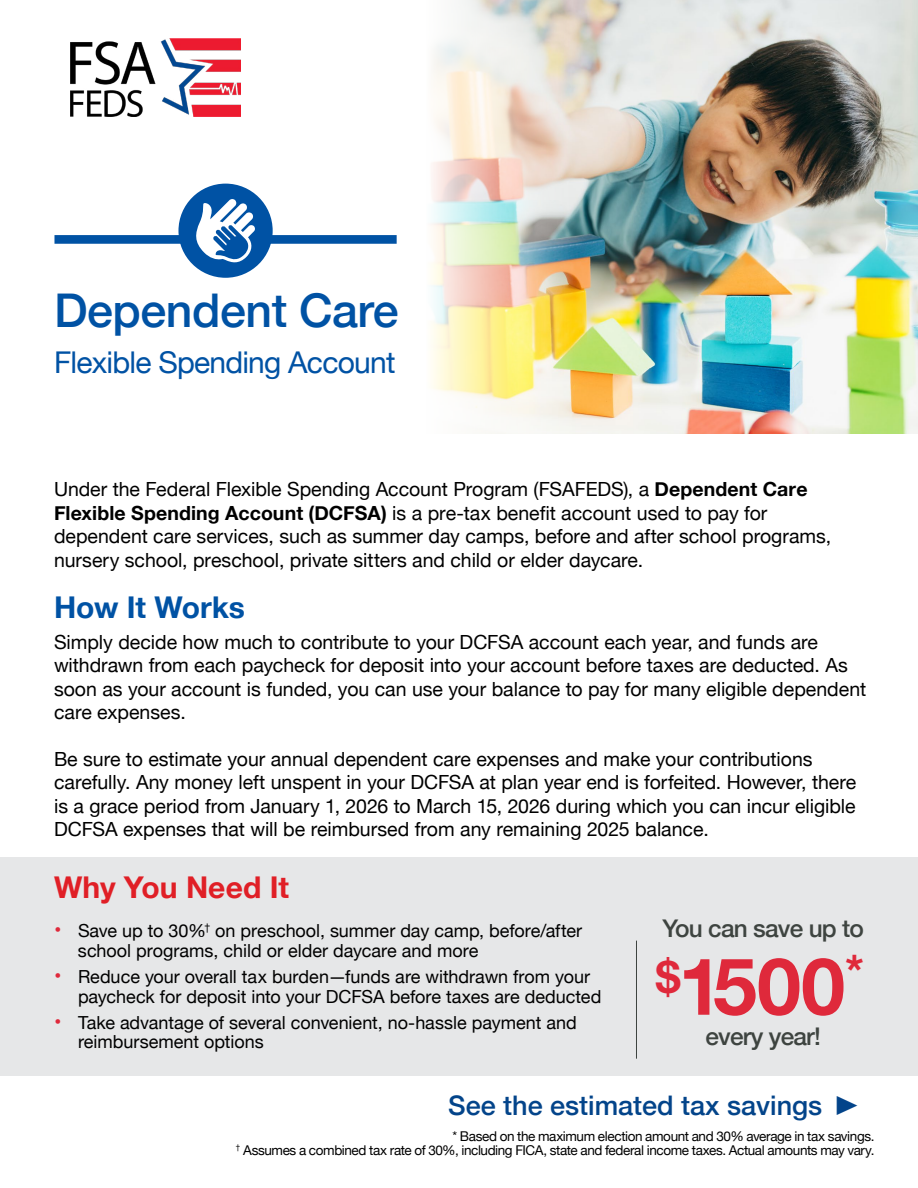
<style>
.page{position:relative;width:918px;height:1188px;background:#fff}
.page>*{position:absolute;margin:0;border:0;box-sizing:border-box;transform-origin:0 0}
.t1{font:700 79.35px "Helvetica Neue";color:#df293b}
.t2{font:500 46.5px "Helvetica Neue";letter-spacing:-.01em;color:#0052a4}
.t3{font:30px "Helvetica Neue";letter-spacing:-.025em;color:#0052a4}
.t4{font:700 30px "Helvetica Neue";color:#e01f26}
.t5{font:700 30px "Helvetica Neue";color:#0052a4}
.t6{font:500 27px "Helvetica Neue";color:#03448a}
.t7{font:500 24.3px "Helvetica Neue";letter-spacing:-.03em;color:#3e4440}
.t8{font:19.5px/23.4px "Helvetica Neue";color:#000}
.t9{font:18px/19.5px "Helvetica Neue";color:#000}
.t10{font:13.5px/13.5px "Helvetica Neue";letter-spacing:-.03em;color:#000;text-align:right}
.s1{font-weight:700}
.s2{font-size:21px;color:#df293b}
</style>
<div class="page">
<div style="left:0;top:858px;width:918px;height:218px;background:#e6e7e8"></div>
<img style="left:686px;top:0;width:232px;height:434px">
<img style="left:431px;top:0;width:255px;height:434px">
<div style="left:54px;top:235px;width:343px;height:9px;background:#0052a4"></div>
<div style="left:178px;top:184px;width:95px;height:94px;background:#0052a4;border-radius:50%"></div>
<svg style="left:196px;top:199px;width:59px;height:64px"></svg>
<hr style="left:636px;top:941px;width:1px;height:118px;background:#3e4440">
<img style="left:70px;top:39px;width:171px;height:77px">
<h2 class="t2" style="left:54px;top:273px;width:346px">Dependent Care</h2>
<h3 class="t3" style="left:54px;top:340px;width:343px">Flexible Spending Account</h3>
<p class="t8" style="left:54px;top:479px;width:779px">Under the Federal Flexible Spending Account Program (FSAFEDS), a <span class="s1">Dependent Care Flexible Spending Account (DCFSA)</span> is a pre-tax benefit account used to pay for dependent care services, such as summer day camps, before and after school programs, nursery school, preschool, private sitters and child or elder daycare.</p>
<h3 class="t5" style="left:54px;top:584px;width:193px">How It Works</h3>
<p class="t8" style="left:54px;top:631px;width:814px">Simply decide how much to contribute to your DCFSA account each year, and funds are withdrawn from each paycheck for deposit into your account before taxes are deducted. As soon as your account is funded, you can use your balance to pay for many eligible dependent care expenses.</p>
<p class="t8" style="left:54px;top:748px;width:804px">Be sure to estimate your annual dependent care expenses and make your contributions carefully. Any money left unspent in your DCFSA at plan year end is forfeited. However, there is a grace period from January 1, 2026 to March 15, 2026 during which you can incur eligible DCFSA expenses that will be reimbursed from any remaining 2025 balance.</p>
<h3 class="t4" style="left:54px;top:863px;width:237px">Why You Need It</h3>
<p class="t9" style="left:78px;top:922px;width:506px;text-indent:-24px"><span class="s2">•</span> Save up to 30%<sup>†</sup> on preschool, summer day camp, before/after school programs, child or elder daycare and more</p>
<p class="t9" style="left:78px;top:968px;width:525px;text-indent:-24px"><span class="s2">•</span> Reduce your overall tax burden—funds are withdrawn from your paycheck for deposit into your DCFSA before taxes are deducted</p>
<p class="t9" style="left:78px;top:1014px;width:500px;text-indent:-24px"><span class="s2">•</span> Take advantage of several convenient, no-hassle payment and reimbursement options</p>
<p class="t7" style="left:662px;top:909px;width:203px">You can save up to</p>
<h1 class="t1" style="left:656px;top:924px;width:210px"><sup>$</sup>1500<sup>*</sup></h1>
<p class="t7" style="left:705px;top:1017px;width:117px">every year!</p>
<h3 class="t6" style="left:448px;top:1084px;width:376px">See the estimated tax savings</h3>
<p class="t10" style="left:236px;top:1130px;width:640px">* Based on the maximum election amount and 30% average in tax savings.<br><sup>†</sup> Assumes a combined tax rate of 30%, including FICA, state and federal income taxes. Actual amounts may vary.</p>
</div>
